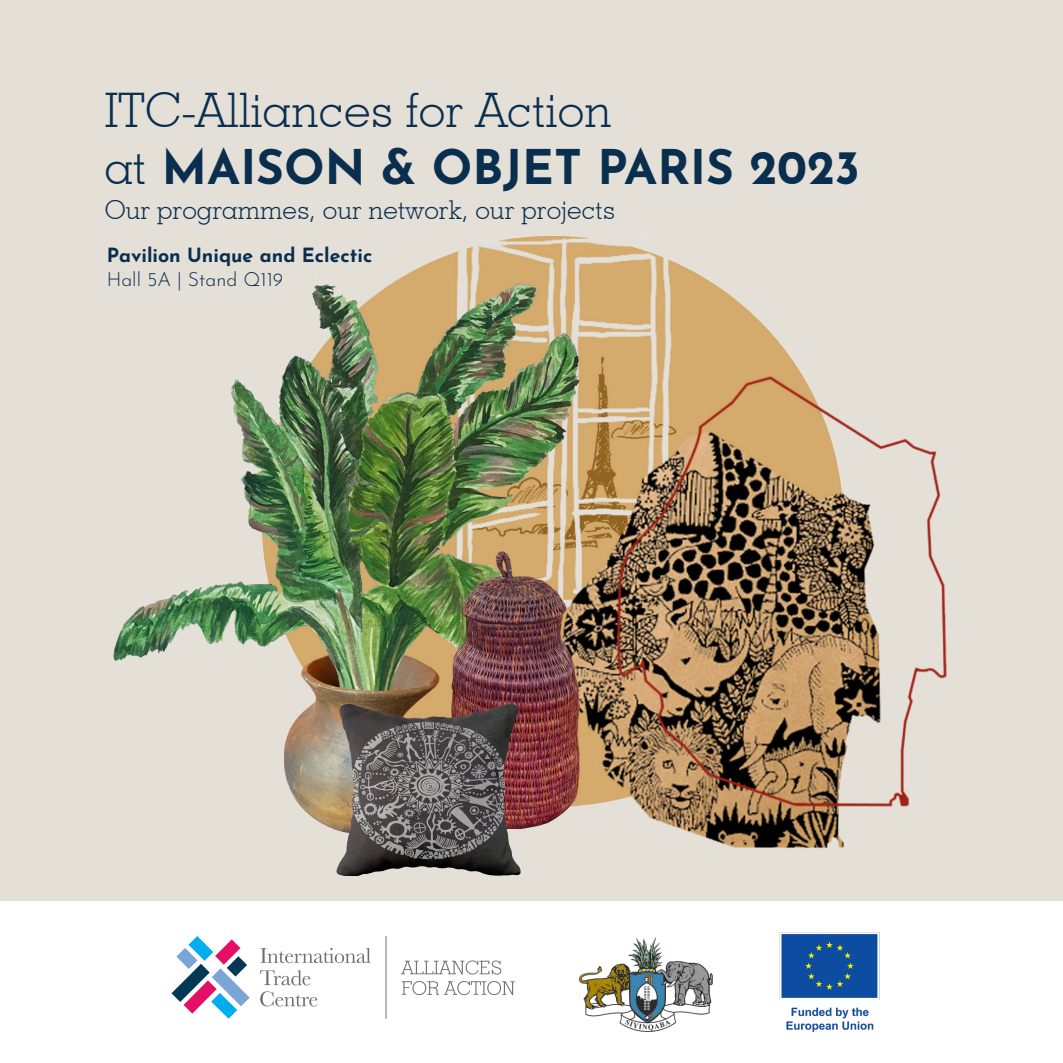
<style>
.page{position:relative;width:1063px;height:1063px;background:#fff}
.page>*{position:absolute;margin:0;border:0;box-sizing:border-box;transform-origin:0 0}
.t1{font:700 47.7px "Josefin Sans";color:#0a2e4e}
.t2{font:300 47.7px "Geometric Slab 703 BT";color:#0a2e4e}
.t3{font:300 25.95px "Geometric Slab 703 BT";color:#0a2e4e}
.t4{font:700 19.5px "Josefin Sans";color:#0a2e4e}
.t5{font:300 19.5px "Josefin Sans";color:#0a2e4e}
.s1{font-family:"Geometric Slab 703 BT";font-weight:300}
</style>
<div class="page">
<div style="left:0;top:0;width:1063px;height:900px;background:#e4e0d8"></div>
<svg style="left:401px;top:960px;width:100px;height:15px"></svg>
<svg style="left:402px;top:981px;width:113px;height:14px"></svg>
<hr style="left:386px;top:936px;width:1px;height:83px;background:#6c6d70">
<svg style="left:172px;top:936px;width:78px;height:83px"></svg>
<svg style="left:260px;top:948px;width:111px;height:15px"></svg>
<svg style="left:260px;top:970px;width:50px;height:15px"></svg>
<svg style="left:260px;top:991px;width:57px;height:16px"></svg>
<img style="left:579px;top:938px;width:133px;height:94px">
<img style="left:779px;top:932px;width:101px;height:100px">
<img style="left:113px;top:236px;width:834px;height:640px">
<p class="t2" style="left:105px;top:81px;width:509px">ITC-Alliances for Action</p>
<p class="t1" style="left:105px;top:132px;width:757px"><span class="s1">at</span> MAISON &amp; OBJET PARIS 2023</p>
<p class="t3" style="left:105px;top:194px;width:512px">Our programmes, our network, our projects</p>
<p class="t4" style="left:107px;top:241px;width:267px">Pavilion Unique and Eclectic</p>
<p class="t5" style="left:107px;top:264px;width:178px">Hall 5A | Stand Q119</p>
</div>
